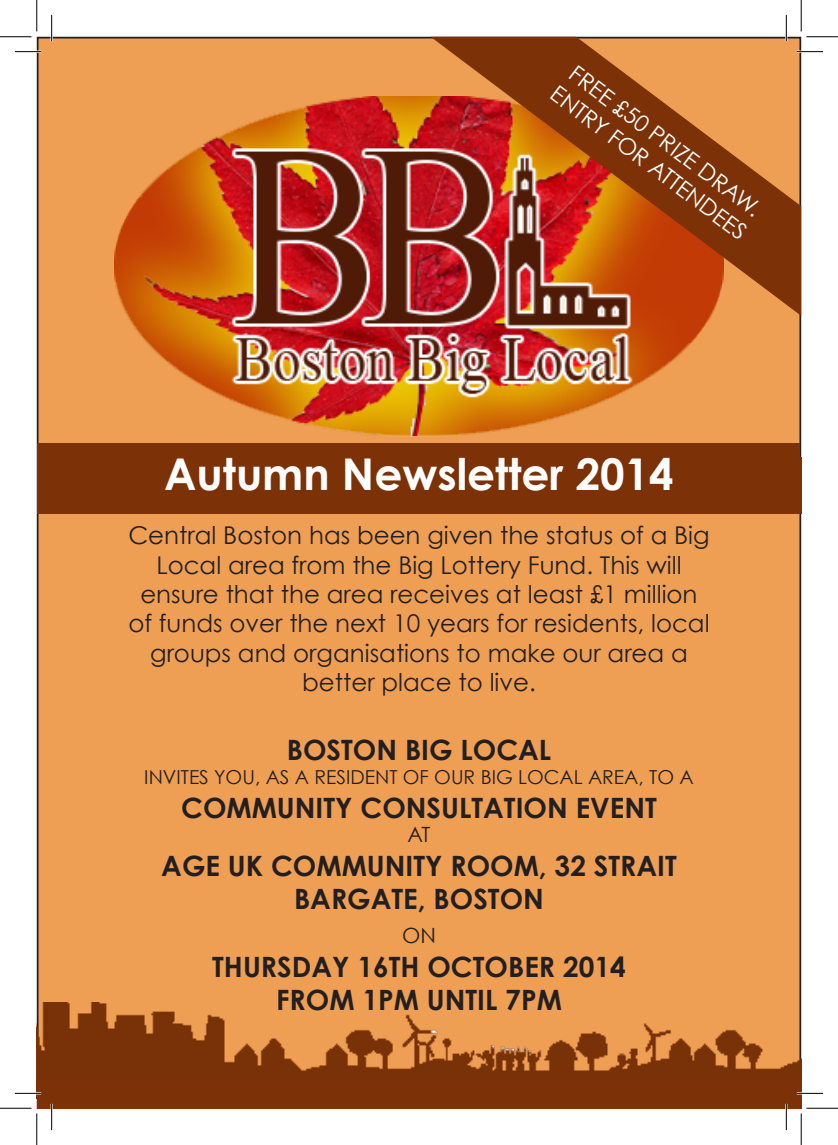
<style>
.page{position:relative;width:838px;height:1145px;background:#fff}
.page>*{position:absolute;margin:0;border:0;box-sizing:border-box;transform-origin:0 0}
.t1{font:700 43.75px "Century Gothic";color:#fff}
.t2{font:700 28px "Century Gothic";color:#231f20}
.t3{font:24.5px/29.4px "Century Gothic";color:#231f20;text-align:center}
.t4{font:22.75px "Century Gothic";color:#fff}
.t5{font:21px "Century Gothic";color:#231f20}
.t6{font:19.25px "Century Gothic";color:#231f20}
</style>
<div class="page">
<div style="left:37px;top:37px;width:764px;height:966px;background:#ee9f54"></div>
<img style="left:115px;top:96px;width:608px;height:342px">
<div style="left:38px;top:443px;width:762px;height:43px;background:#7d3106"></div>
<div style="left:37px;top:458px;width:764px;height:56px;background:#7d3106"></div>
<svg style="left:430px;top:37px;width:371px;height:279px;background:#af5225"></svg>
<img style="left:37px;top:1003px;width:764px;height:76px">
<div style="left:37px;top:1079px;width:764px;height:29px;background:#7d3106"></div>
<hr style="left:15px;top:51px;width:26px;height:2px;background:#fff">
<hr style="left:796px;top:51px;width:27px;height:2px;background:#fff">
<hr style="left:15px;top:1092px;width:26px;height:2px;background:#fff">
<hr style="left:796px;top:1092px;width:27px;height:2px;background:#fff">
<hr style="left:51px;top:15px;width:2px;height:26px;background:#fff">
<hr style="left:51px;top:1104px;width:2px;height:26px;background:#fff">
<hr style="left:785px;top:15px;width:2px;height:26px;background:#fff">
<hr style="left:785px;top:1104px;width:2px;height:26px;background:#fff">
<svg style="left:15px;top:51px;width:26px;height:1px"></svg>
<svg style="left:796px;top:51px;width:27px;height:1px"></svg>
<svg style="left:15px;top:1093px;width:26px;height:1px"></svg>
<svg style="left:796px;top:1093px;width:27px;height:1px"></svg>
<svg style="left:51px;top:15px;width:1px;height:26px"></svg>
<svg style="left:51px;top:1104px;width:1px;height:26px"></svg>
<svg style="left:786px;top:15px;width:1px;height:26px"></svg>
<svg style="left:786px;top:1104px;width:1px;height:26px"></svg>
<hr style="left:0;top:36px;width:32px;height:1px;background:#000">
<hr style="left:806px;top:36px;width:31px;height:1px;background:#000">
<hr style="left:0;top:1108px;width:32px;height:1px;background:#000">
<hr style="left:806px;top:1108px;width:31px;height:1px;background:#000">
<hr style="left:36px;top:0;width:1px;height:31px;background:#000">
<hr style="left:36px;top:1113px;width:1px;height:32px;background:#000">
<hr style="left:800px;top:0;width:1px;height:31px;background:#000">
<hr style="left:800px;top:1113px;width:1px;height:32px;background:#000">
<p class="t4" style="left:580px;top:60px;width:235px;rotate:37deg">FREE £50 PRIZE DRAW.</p>
<p class="t4" style="left:562px;top:80px;width:240px;rotate:37deg">ENTRY FOR ATTENDEES</p>
<p class="t1" style="left:164px;top:447px;width:511px">Autumn Newsletter 2014</p>
<p class="t3" style="left:128px;top:520px;width:582px">Central Boston has been given the status of a Big<br>Local area from the Big Lottery Fund. This will</p>
<p class="t3" style="left:128px;top:579px;width:582px">ensure that the area receives at least £1 million of funds over the next 10 years for residents, local groups and organisations to make our area a</p>
<p class="t3" style="left:302px;top:667px;width:235px">better place to live.</p>
<p class="t2" style="left:287px;top:732px;width:266px">BOSTON BIG LOCAL</p>
<p class="t6" style="left:144px;top:765px;width:551px">INVITES YOU, AS A RESIDENT OF OUR BIG LOCAL AREA, TO A</p>
<p class="t2" style="left:181px;top:790px;width:477px">COMMUNITY CONSULTATION EVENT</p>
<p class="t5" style="left:407px;top:822px;width:24px">AT</p>
<p class="t2" style="left:161px;top:848px;width:517px">AGE UK COMMUNITY ROOM, 32 STRAIT</p>
<p class="t2" style="left:294px;top:882px;width:251px">BARGATE, BOSTON</p>
<p class="t5" style="left:402px;top:923px;width:35px">ON</p>
<p class="t2" style="left:212px;top:949px;width:415px">THURSDAY 16TH OCTOBER 2014</p>
<p class="t2" style="left:276px;top:983px;width:287px">FROM 1PM UNTIL 7PM</p>
</div>
